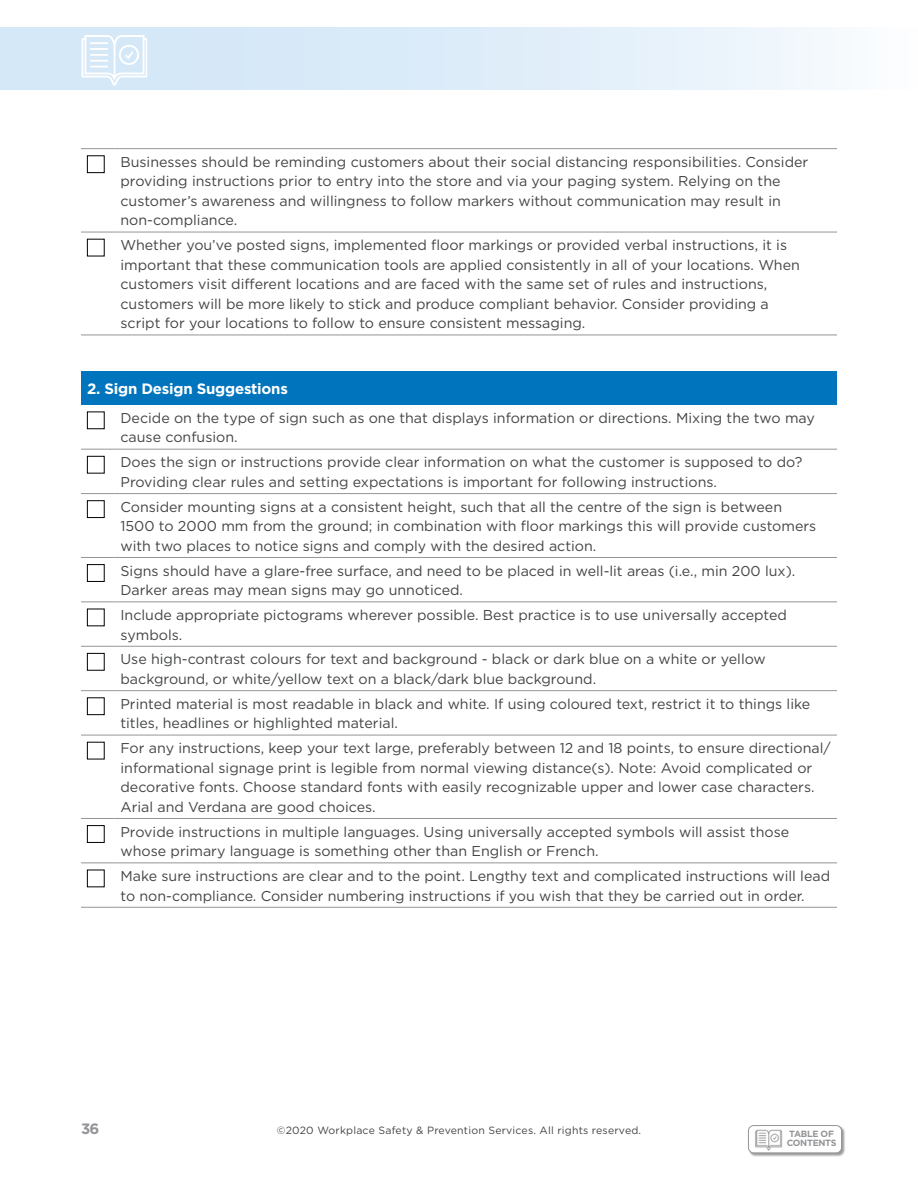
<style>
.page{position:relative;width:918px;height:1188px;background:#fff}
.page>*{position:absolute;margin:0;border:0;box-sizing:border-box;transform-origin:0 0}
.t1{font:700 15px "Gotham";letter-spacing:-.015em;color:#fff}
.t2{font:700 15px "Gotham";color:#939598}
.t3{font:14.25px/19.5px "Gotham";color:#434444}
.t4{font:10.5px "Gotham";letter-spacing:.02em;color:#434444}
.t5{font:700 9px/9px "Gotham";letter-spacing:-.03em;color:#939598}
</style>
<div class="page">
<div style="left:748px;top:1125px;width:98px;height:32px;background:#000;opacity:.4"></div>
<div style="left:748px;top:1126px;width:94px;height:27px;background:#fff;border-radius:5px"></div>
<div style="left:748px;top:1125px;width:94px;height:28px;border:1px solid #939598;border-radius:5px"></div>
<div style="left:0;top:27px;width:918px;height:62px;background:linear-gradient(to right,#cde4f7,#f5f9fd)"></div>
<svg style="left:82px;top:35px;width:65px;height:51px"></svg>
<img style="left:752px;top:1129px;width:33px;height:25px">
<hr style="left:81px;top:148px;width:33px;height:1px;background:#939598">
<hr style="left:114px;top:148px;width:723px;height:1px;background:#939598">
<hr style="left:81px;top:232px;width:33px;height:1px;background:#939598">
<hr style="left:114px;top:232px;width:723px;height:1px;background:#939598">
<hr style="left:81px;top:335px;width:33px;height:1px;background:#939598">
<hr style="left:114px;top:335px;width:723px;height:1px;background:#939598">
<div style="left:87px;top:155px;width:18px;height:18px;border:1px solid #000"></div>
<div style="left:81px;top:371px;width:756px;height:34px;background:#0075be"></div>
<hr style="left:81px;top:449px;width:33px;height:1px;background:#939598">
<hr style="left:114px;top:449px;width:723px;height:1px;background:#939598">
<hr style="left:81px;top:493px;width:33px;height:1px;background:#939598">
<hr style="left:114px;top:493px;width:723px;height:1px;background:#939598">
<hr style="left:81px;top:557px;width:33px;height:1px;background:#939598">
<hr style="left:114px;top:557px;width:723px;height:1px;background:#939598">
<hr style="left:81px;top:601px;width:33px;height:1px;background:#939598">
<hr style="left:114px;top:601px;width:723px;height:1px;background:#939598">
<hr style="left:81px;top:646px;width:33px;height:1px;background:#939598">
<hr style="left:114px;top:646px;width:723px;height:1px;background:#939598">
<hr style="left:81px;top:690px;width:33px;height:1px;background:#939598">
<hr style="left:114px;top:690px;width:723px;height:1px;background:#939598">
<hr style="left:81px;top:735px;width:33px;height:1px;background:#939598">
<hr style="left:114px;top:735px;width:723px;height:1px;background:#939598">
<hr style="left:81px;top:818px;width:33px;height:1px;background:#939598">
<hr style="left:114px;top:818px;width:723px;height:1px;background:#939598">
<hr style="left:81px;top:862px;width:33px;height:1px;background:#939598">
<hr style="left:114px;top:862px;width:723px;height:1px;background:#939598">
<hr style="left:81px;top:907px;width:33px;height:1px;background:#939598">
<hr style="left:114px;top:907px;width:723px;height:1px;background:#939598">
<div style="left:87px;top:456px;width:18px;height:18px;border:1px solid #000"></div>
<div style="left:87px;top:500px;width:18px;height:18px;border:1px solid #000"></div>
<div style="left:87px;top:564px;width:18px;height:18px;border:1px solid #000"></div>
<div style="left:87px;top:653px;width:18px;height:18px;border:1px solid #000"></div>
<div style="left:87px;top:697px;width:18px;height:18px;border:1px solid #000"></div>
<div style="left:87px;top:825px;width:18px;height:18px;border:1px solid #000"></div>
<p class="t3" style="left:120px;top:152px;width:689px">Businesses should be reminding customers about their social distancing responsibilities. Consider providing instructions prior to entry into the store and via your paging system. Relying on the customer’s awareness and willingness to follow markers without communication may result in non-compliance.</p>
<p class="t3" style="left:120px;top:235px;width:681px">Whether you’ve posted signs, implemented floor markings or provided verbal instructions, it is important that these communication tools are applied consistently in all of your locations. When customers visit different locations and are faced with the same set of rules and instructions, customers will be more likely to stick and produce compliant behavior. Consider providing a script for your locations to follow to ensure consistent messaging.</p>
<p class="t1" style="left:87px;top:379px;width:202px">2. Sign Design Suggestions</p>
<p class="t3" style="left:120px;top:408px;width:696px">Decide on the type of sign such as one that displays information or directions. Mixing the two may cause confusion.</p>
<p class="t3" style="left:120px;top:452px;width:683px">Does the sign or instructions provide clear information on what the customer is supposed to do?<br>Providing clear rules and setting expectations is important for following instructions.</p>
<p class="t3" style="left:120px;top:497px;width:697px">Consider mounting signs at a consistent height, such that all the centre of the sign is between<br>1500 to 2000 mm from the ground; in combination with floor markings this will provide customers with two places to notice signs and comply with the desired action.</p>
<p class="t3" style="left:120px;top:561px;width:676px">Signs should have a glare-free surface, and need to be placed in well-lit areas (i.e., min 200 lux).<br>Darker areas may mean signs may go unnoticed.</p>
<p class="t3" style="left:120px;top:605px;width:668px">Include appropriate pictograms wherever possible. Best practice is to use universally accepted symbols.</p>
<p class="t3" style="left:120px;top:649px;width:647px">Use high-contrast colours for text and background - black or dark blue on a white or yellow background, or white/yellow text on a black/dark blue background.</p>
<p class="t3" style="left:120px;top:694px;width:691px">Printed material is most readable in black and white. If using coloured text, restrict it to things like titles, headlines or highlighted material.</p>
<p class="t3" style="left:120px;top:738px;width:712px">For any instructions, keep your text large, preferably between 12 and 18 points, to ensure directional/ informational signage print is legible from normal viewing distance(s). Note: Avoid complicated or decorative fonts. Choose standard fonts with easily recognizable upper and lower case characters.<br>Arial and Verdana are good choices.</p>
<p class="t3" style="left:120px;top:822px;width:670px">Provide instructions in multiple languages. Using universally accepted symbols will assist those whose primary language is something other than English or French.</p>
<p class="t3" style="left:120px;top:866px;width:711px">Make sure instructions are clear and to the point. Lengthy text and complicated instructions will lead to non-compliance. Consider numbering instructions if you wish that they be carried out in order.</p>
<p class="t2" style="left:81px;top:1119px;width:20px">36</p>
<p class="t4" style="left:277px;top:1124px;width:366px">©2020 Workplace Safety &amp; Prevention Services. All rights reserved.</p>
<p class="t5" style="left:787px;top:1129px;width:51px">TABLE OF<br>CONTENTS</p>
</div>
